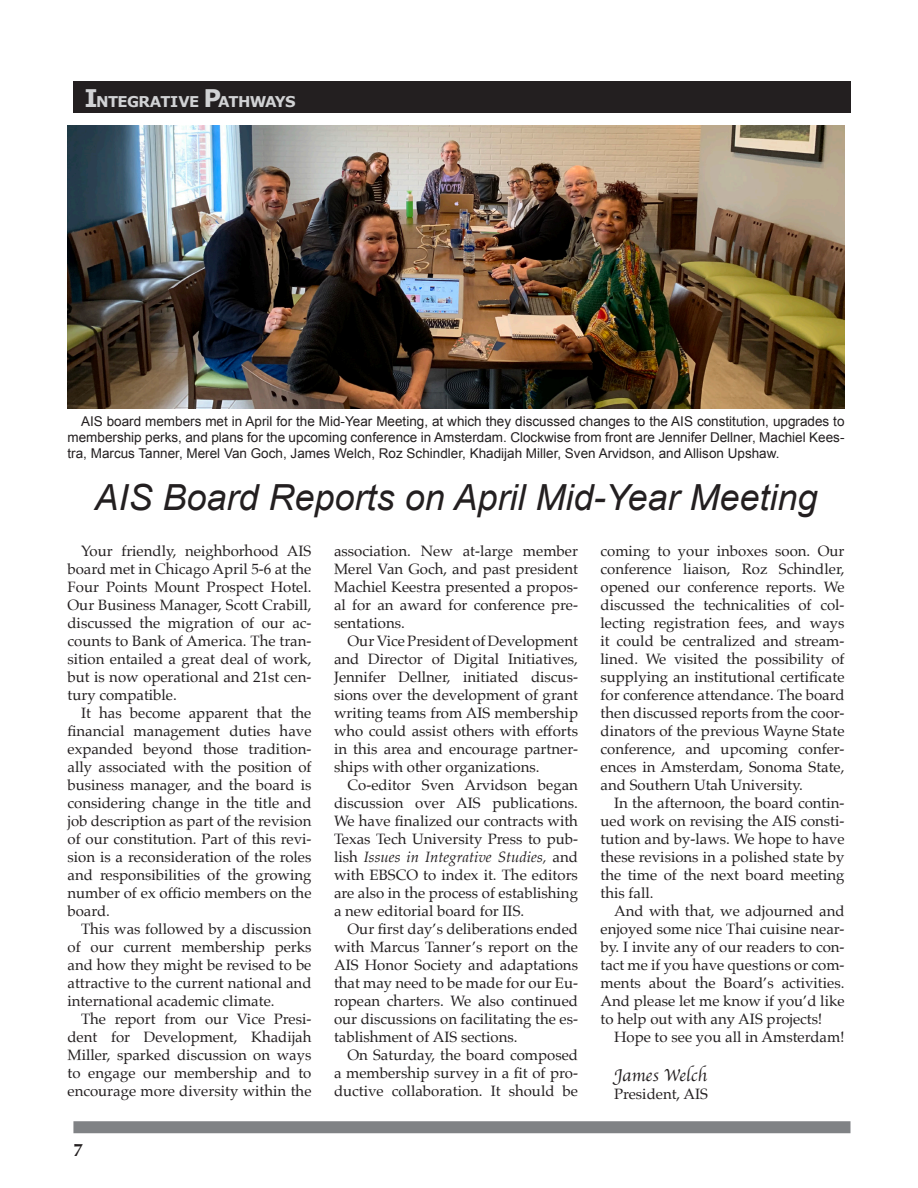
<style>
.page{position:relative;width:918px;height:1188px;background:#fff}
.page>*{position:absolute;margin:0;border:0;box-sizing:border-box;transform-origin:0 0}
.t1{font:italic 36px "Arial";color:#231f20}
.t2{font:18px "Apple Chancery";color:#231f20}
.t3{font:700 18px "Optima";color:#231f20}
.t4{font:15px/18px "Palatino";color:#231f20;text-align:justify}
.t5{font:700 14.85px "Verdana";letter-spacing:-.045em;color:#d1d2d4}
.t6{font:13.5px/16.2px "Arial";color:#231f20;text-align:justify}
.s1{font-size:24.3px}
.s2{font-style:italic}
</style>
<div class="page">
<div style="left:73px;top:1121px;width:777px;height:12px;background:#808285"></div>
<div style="left:73px;top:81px;width:777px;height:32px;background:#231f20"></div>
<img style="left:68px;top:126px;width:777px;height:282px">
<p class="t5" style="left:85px;top:92px;width:212px"><span class="s1">I</span>NTEGRATIVE <span class="s1">P</span>ATHWAYS</p>
<p class="t6" style="left:68px;top:413px;width:779px;text-indent:14px">AIS board members met in April for the Mid-Year Meeting, at which they discussed changes to the AIS constitution, upgrades to membership perks, and plans for the upcoming conference in Amsterdam. Clockwise from front are Jennifer Dellner, Machiel Kees&shy;tra, Marcus Tanner, Merel Van Goch, James Welch, Roz Schindler, Khadijah Miller, Sven Arvidson, and Allison Upshaw.</p>
<p class="t1" style="left:95px;top:474px;width:724px">AIS Board Reports on April Mid-Year Meeting</p>
<p class="t4" style="left:601px;top:541px;width:246px">coming to your inboxes soon. Our conference liaison, Roz Schindler, opened our conference reports. We discussed the technicalities of col&shy;lecting registration fees, and ways it could be centralized and stream&shy;lined. We visited the possibility of supplying an institutional certificate for conference attendance. The board then discussed reports from the coor&shy;dinators of the previous Wayne State conference, and upcoming confer&shy;ences in Amsterdam, Sonoma State, and Southern Utah University.</p>
<p class="t4" style="left:601px;top:793px;width:246px;text-indent:14px">In the afternoon, the board contin&shy;ued work on revising the AIS consti&shy;tution and by-laws. We hope to have these revisions in a polished state by the time of the next board meeting this fall.</p>
<p class="t4" style="left:601px;top:901px;width:246px;text-indent:14px">And with that, we adjourned and enjoyed some nice Thai cuisine near&shy;by. I invite any of our readers to con&shy;tact me if you have questions or com&shy;ments about the Board’s activities.<br>And please let me know if you’d like to help out with any AIS projects!</p>
<p class="t4" style="left:614px;top:1027px;width:232px">Hope to see you all in Amsterdam!</p>
<p class="t2" style="left:614px;top:1061px;width:95px">James Welch</p>
<p class="t4" style="left:614px;top:1085px;width:96px">President, AIS</p>
<p class="t4" style="left:68px;top:541px;width:246px;text-indent:14px">Your friendly, neighborhood AIS board met in Chicago April 5-6 at the Four Points Mount Prospect Hotel.<br>Our Business Manager, Scott Crabill, discussed the migration of our ac&shy;counts to Bank of America. The tran&shy;sition entailed a great deal of work, but is now operational and 21st cen&shy;tury compatible.</p>
<p class="t4" style="left:68px;top:703px;width:246px;text-indent:14px">It has become apparent that the financial management duties have expanded beyond those tradition&shy;ally associated with the position of business manager, and the board is considering change in the title and job description as part of the revision of our constitution. Part of this revi&shy;sion is a reconsideration of the roles and responsibilities of the growing number of ex officio members on the board.</p>
<p class="t4" style="left:68px;top:919px;width:246px;text-indent:14px">This was followed by a discussion of our current membership perks and how they might be revised to be attractive to the current national and international academic climate.</p>
<p class="t4" style="left:67px;top:1009px;width:246px;text-indent:14px">The report from our Vice Presi&shy;dent for Development, Khadijah Miller, sparked discussion on ways to engage our membership and to encourage more diversity within the</p>
<p class="t4" style="left:334px;top:541px;width:246px">association. New at-large member Merel Van Goch, and past president Machiel Keestra presented a propos&shy;al for an award for conference pre&shy;sentations.</p>
<p class="t4" style="left:334px;top:631px;width:246px;text-indent:14px">Our Vice President of Development and Director of Digital Initiatives, Jennifer Dellner, initiated discus&shy;sions over the development of grant writing teams from AIS membership who could assist others with efforts in this area and encourage partner&shy;ships with other organizations.</p>
<p class="t4" style="left:334px;top:775px;width:246px;text-indent:14px">Co-editor Sven Arvidson began discussion over AIS publications.<br>We have finalized our contracts with Texas Tech University Press to pub&shy;lish <span class="s2">Issues in Integrative Studies,</span> and with EBSCO to index it. The editors are also in the process of establishing a new editorial board for IIS.</p>
<p class="t4" style="left:334px;top:919px;width:246px;text-indent:14px">Our first day’s deliberations ended with Marcus Tanner’s report on the AIS Honor Society and adaptations that may need to be made for our Eu&shy;ropean charters. We also continued our discussions on facilitating the es&shy;tablishment of AIS sections.</p>
<p class="t4" style="left:334px;top:1045px;width:246px;text-indent:14px">On Saturday, the board composed a membership survey in a fit of pro&shy;ductive collaboration. It should be</p>
<p class="t3" style="left:73px;top:1140px;width:12px">7</p>
</div>
